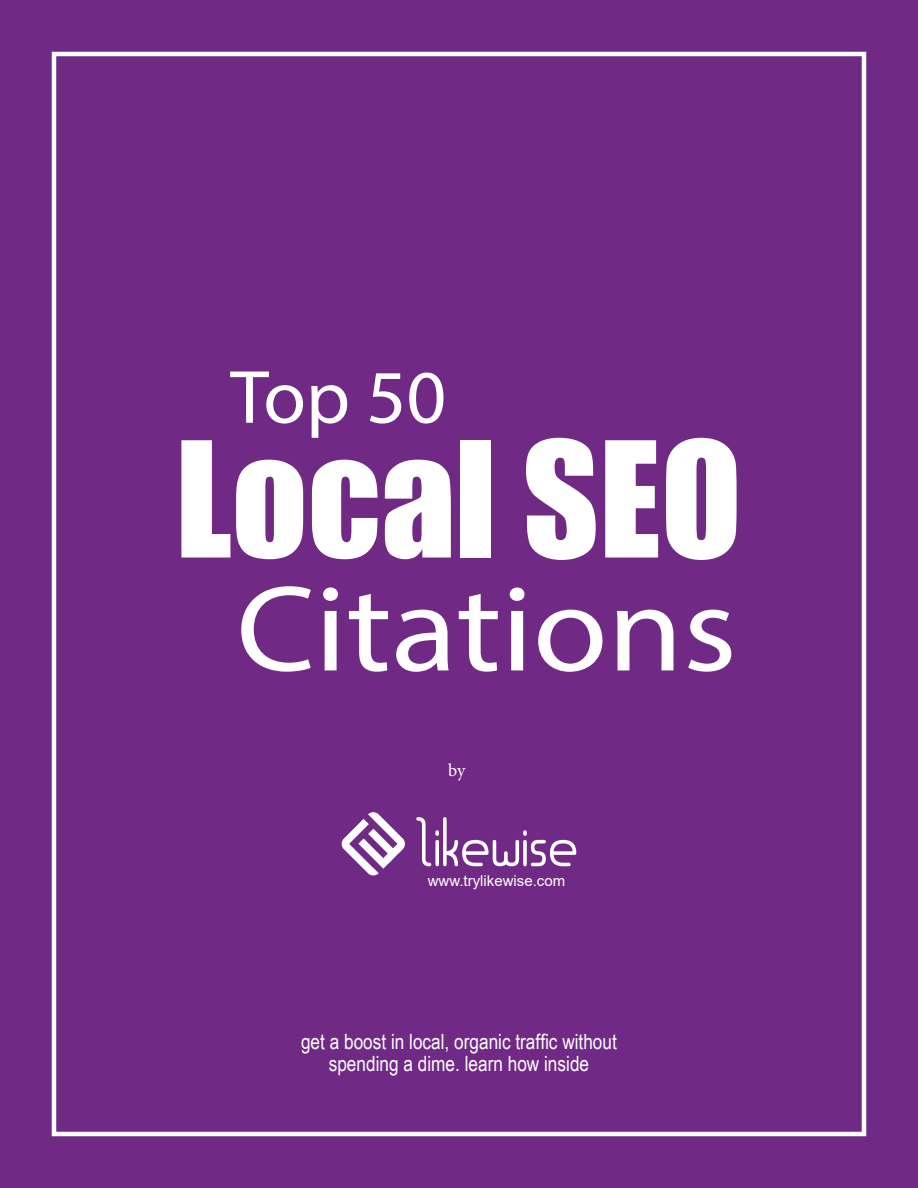
<style>
.page{position:relative;width:918px;height:1188px;background:#702a85}
.page>*{position:absolute;margin:0;border:0;box-sizing:border-box;transform-origin:0 0}
.t1{font:21px "Arial Narrow";color:#fff}
.t2{font:18px "Minion Pro";color:#fff}
.t3{font:15px "Arial";color:#fff}
</style>
<div class="page">
<svg style="left:241px;top:586px;width:70px;height:86px"></svg>
<svg style="left:323px;top:587px;width:15px;height:83px"></svg>
<svg style="left:349px;top:594px;width:39px;height:78px"></svg>
<svg style="left:396px;top:610px;width:53px;height:62px"></svg>
<svg style="left:459px;top:594px;width:39px;height:78px"></svg>
<svg style="left:510px;top:587px;width:15px;height:83px"></svg>
<svg style="left:538px;top:610px;width:64px;height:62px"></svg>
<svg style="left:617px;top:610px;width:56px;height:60px"></svg>
<svg style="left:688px;top:610px;width:43px;height:62px"></svg>
<svg style="left:181px;top:440px;width:49px;height:118px"></svg>
<svg style="left:236px;top:460px;width:67px;height:99px"></svg>
<svg style="left:312px;top:460px;width:65px;height:99px"></svg>
<svg style="left:385px;top:460px;width:66px;height:99px"></svg>
<div style="left:461px;top:440px;width:30px;height:118px;background:#fff"></div>
<svg style="left:526px;top:438px;width:70px;height:122px"></svg>
<svg style="left:605px;top:440px;width:53px;height:118px"></svg>
<svg style="left:666px;top:438px;width:71px;height:122px"></svg>
<svg style="left:230px;top:372px;width:73px;height:52px"></svg>
<svg style="left:311px;top:385px;width:36px;height:53px"></svg>
<svg style="left:370px;top:373px;width:31px;height:51px"></svg>
<svg style="left:409px;top:373px;width:34px;height:51px"></svg>
<svg style="left:341px;top:812px;width:64px;height:64px"></svg>
<svg style="left:416px;top:817px;width:160px;height:49px"></svg>
<div style="left:52px;top:52px;width:814px;height:1084px;border:4px solid #fff"></div>
<p class="t2" style="left:448px;top:759px;width:19px">by</p>
<p class="t3" style="left:428px;top:871px;width:139px">www.trylikewise.com</p>
<p class="t1" style="left:301px;top:1026px;width:317px">get a boost in local, organic traffic without</p>
<p class="t1" style="left:329px;top:1049px;width:262px">spending a dime. learn how inside</p>
</div>
